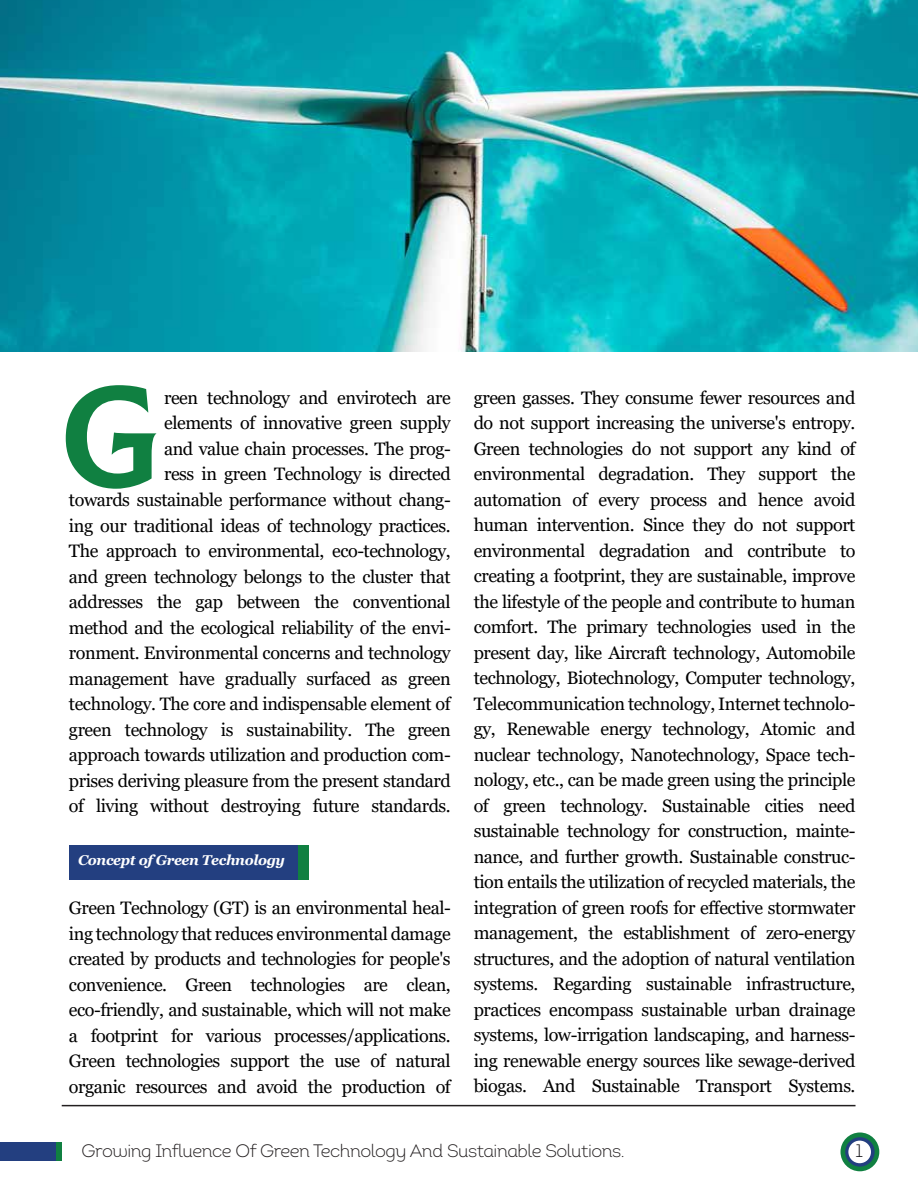
<style>
.page{position:relative;width:918px;height:1188px;background:#fff}
.page>*{position:absolute;margin:0;border:0;box-sizing:border-box;transform-origin:0 0}
.t1{font:143.1px "Colus";color:#108041}
.t2{font:18px/25.5px "Georgia";letter-spacing:-.025em;color:#000;text-align:justify}
.t3{font:18px "Intro Light Alt";letter-spacing:-.025em;color:#231f20}
.t4{font:18px "Intro Light Alt";color:#0d0c11}
.t5{font:italic 700 14.25px "Georgia";letter-spacing:-.025em;color:#fff}
</style>
<div class="page">
<svg style="left:55px;top:1142px;width:7px;height:19px"></svg>
<div style="left:0;top:1142px;width:55px;height:19px;background:#233f80"></div>
<hr style="left:62px;top:1105px;width:794px;height:1px;background:#231f20">
<div style="left:841px;top:1132px;width:38px;height:39px;background:#108041;border-radius:50%"></div>
<svg style="left:845px;top:1137px;width:30px;height:30px"></svg>
<div style="left:848px;top:1141px;width:23px;height:22px;background:#fff;border-radius:50%"></div>
<div style="left:69px;top:845px;width:240px;height:34px;background:#108041"></div>
<div style="left:69px;top:845px;width:228px;height:34px;background:#233f80"></div>
<img style="left:0;top:0;width:918px;height:352px">
<h1 class="t1" style="left:59px;top:330px;width:102px">G</h1>
<p class="t2" style="left:69px;top:385px;width:383px;text-align:right">reen technology and envirotech are<br>elements of innovative green supply<br>and value chain processes. The prog-<br>ress in green Technology is directed<br>towards sustainable performance without chang&shy;ing our traditional ideas of technology practices.<br>The approach to environmental, eco-technology, and green technology belongs to the cluster that addresses the gap between the conventional method and the ecological reliability of the envi&shy;ronment. Environmental concerns and technology management have gradually surfaced as green technology. The core and indispensable element of green technology is sustainability. The green approach towards utilization and production com&shy;prises deriving pleasure from the present standard of living without destroying future standards.</p>
<p class="t5" style="left:78px;top:851px;width:208px">Concept of Green Technology</p>
<p class="t2" style="left:69px;top:896px;width:383px">Green Technology (GT) is an environmental heal&shy;ing technology that reduces environmental damage created by products and technologies for people's convenience. Green technologies are clean, eco-friendly, and sustainable, which will not make a footprint for various processes/applications.<br>Green technologies support the use of natural organic resources and avoid the production of</p>
<p class="t2" style="left:474px;top:385px;width:383px">green gasses. They consume fewer resources and do not support increasing the universe's entropy.<br>Green technologies do not support any kind of environmental degradation. They support the automation of every process and hence avoid human intervention. Since they do not support environmental degradation and contribute to creating a footprint, they are sustainable, improve the lifestyle of the people and contribute to human comfort. The primary technologies used in the present day, like Aircraft technology, Automobile technology, Biotechnology, Computer technology, Telecommunication technology, Internet technolo&shy;gy, Renewable energy technology, Atomic and nuclear technology, Nanotechnology, Space tech&shy;nology, etc., can be made green using the principle of green technology. Sustainable cities need sustainable technology for construction, mainte&shy;nance, and further growth. Sustainable construc&shy;tion entails the utilization of recycled materials, the integration of green roofs for effective stormwater management, the establishment of zero-energy structures, and the adoption of natural ventilation systems. Regarding sustainable infrastructure, practices encompass sustainable urban drainage systems, low-irrigation landscaping, and harness&shy;ing renewable energy sources like sewage-derived biogas. And Sustainable Transport Systems.</p>
<p class="t3" style="left:82px;top:1140px;width:545px">Growing Influence Of Green Technology And Sustainable Solutions.</p>
<p class="t4" style="left:855px;top:1140px;width:9px">1</p>
</div>
